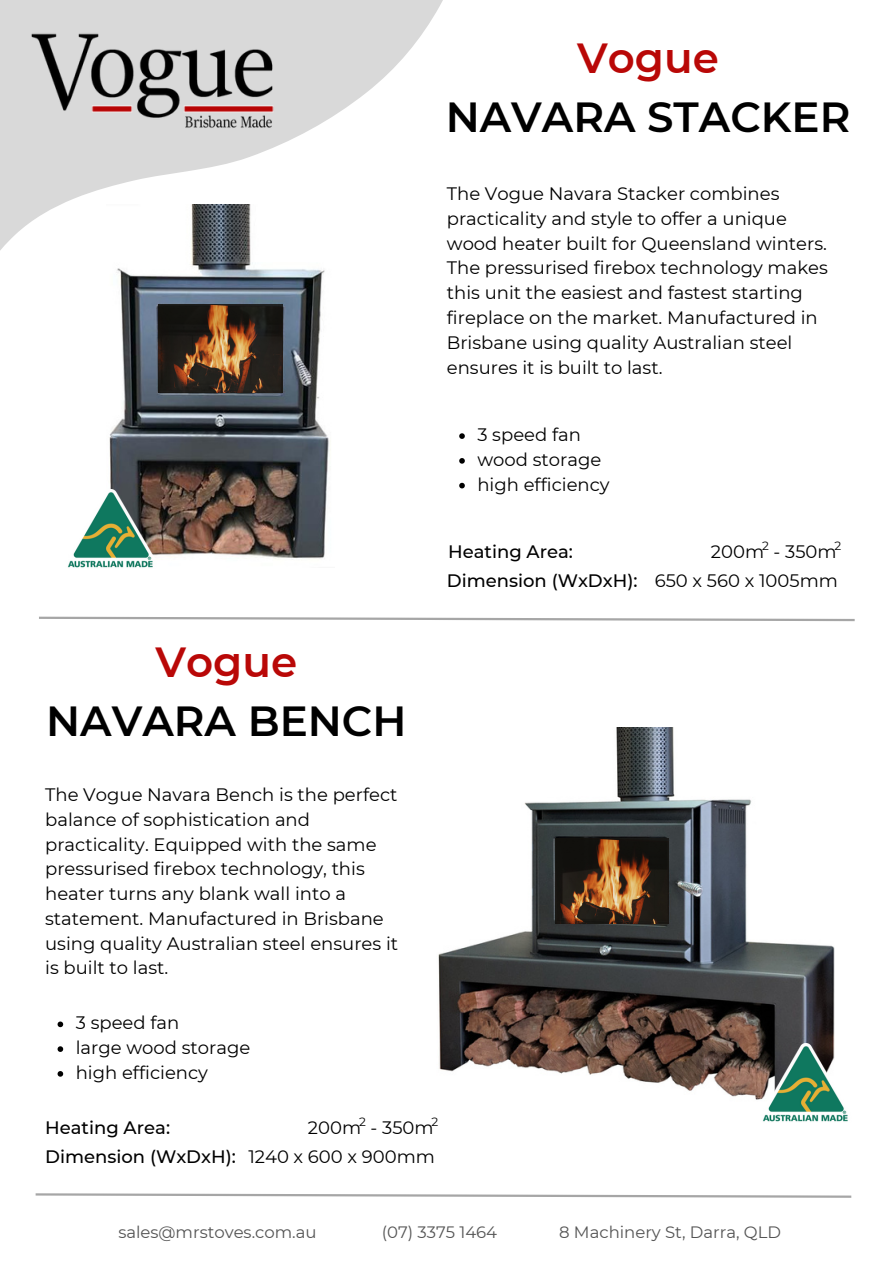
<style>
.page{position:relative;width:894px;height:1264px;background:#fff}
.page>*{position:absolute;margin:0;border:0;box-sizing:border-box;transform-origin:0 0}
.t1{font:600 42px/58.5px "Montserrat";color:#000;text-align:center}
.t2{font:18px/24.8px "Montserrat";color:#000}
.t3{font:500 18px "Montserrat";color:#000}
.t4{font:16.5px "Montserrat";color:#545454}
.t5{font:12px "Montserrat";color:#000}
.s1{color:#b90807}
</style>
<div class="page">
<svg style="left:0;top:0;width:443px;height:250px;fill:#d9d9d9"></svg>
<svg style="left:35px;top:1193px;width:817px;height:5px"></svg>
<img style="left:106px;top:204px;width:228px;height:356px">
<img style="left:158px;top:305px;width:124px;height:88px">
<svg style="left:39px;top:616px;width:816px;height:6px"></svg>
<img style="left:68px;top:490px;width:89px;height:78px">
<img style="left:438px;top:727px;width:396px;height:373px">
<img style="left:555px;top:838px;width:113px;height:85px">
<img style="left:760px;top:1043px;width:88px;height:79px">
<img style="left:20px;top:13px;width:264px;height:120px">
<svg style="left:459px;top:433px;width:5px;height:6px"></svg>
<svg style="left:459px;top:458px;width:5px;height:5px"></svg>
<svg style="left:459px;top:483px;width:5px;height:5px"></svg>
<svg style="left:58px;top:1021px;width:5px;height:6px"></svg>
<svg style="left:58px;top:1046px;width:5px;height:5px"></svg>
<svg style="left:58px;top:1071px;width:5px;height:5px"></svg>
<p class="t1" style="left:445px;top:29px;width:406px"><span class="s1">Vogue<br></span>NAVARA STACKER</p>
<h2 class="t2" style="left:446px;top:181px;width:382px">The Vogue Navara Stacker combines practicality and style to offer a unique wood heater built for Queensland winters.<br>The pressurised firebox technology makes this unit the easiest and fastest starting fireplace on the market. Manufactured in Brisbane using quality Australian steel ensures it is built to last.</h2>
<p class="t2" style="left:477px;top:422px;width:105px">3 speed fan</p>
<h1 class="t2" style="left:477px;top:447px;width:125px">wood storage</h1>
<p class="t2" style="left:477px;top:472px;width:134px">high efficiency</p>
<p class="t3" style="left:448px;top:541px;width:126px">Heating Area:</p>
<p class="t3" style="left:446px;top:570px;width:192px">Dimension (WxDxH):</p>
<h2 class="t5" style="left:761px;top:538px;width:8px">2</h2>
<p class="t5" style="left:834px;top:538px;width:8px">2</p>
<p class="t2" style="left:710px;top:539px;width:127px">200m - 350m</p>
<p class="t2" style="left:654px;top:568px;width:184px">650 x 560 x 1005mm</p>
<p class="t1" style="left:46px;top:632px;width:361px"><span class="s1">Vogue<br></span>NAVARA BENCH</p>
<p class="t2" style="left:45px;top:782px;width:354px">The Vogue Navara Bench is the perfect balance of sophistication and practicality. Equipped with the same pressurised firebox technology, this heater turns any blank wall into a statement. Manufactured in Brisbane using quality Australian steel ensures it is built to last.</p>
<p class="t2" style="left:76px;top:1010px;width:105px">3 speed fan</p>
<p class="t2" style="left:76px;top:1035px;width:176px">large wood storage</p>
<p class="t2" style="left:76px;top:1060px;width:134px">high efficiency</p>
<p class="t3" style="left:45px;top:1116px;width:126px">Heating Area:</p>
<p class="t3" style="left:45px;top:1145px;width:192px">Dimension (WxDxH):</p>
<p class="t5" style="left:359px;top:1113px;width:8px">2</p>
<h2 class="t5" style="left:431px;top:1113px;width:8px">2</h2>
<p class="t2" style="left:308px;top:1115px;width:127px">200m - 350m</p>
<h2 class="t2" style="left:248px;top:1143px;width:188px">1240 x 600 x 900mm</h2>
<p class="t4" style="left:118px;top:1221px;width:199px">sales@mrstoves.com.au</p>
<p class="t4" style="left:381px;top:1222px;width:117px">(07) 3375 1464</p>
<p class="t4" style="left:559px;top:1222px;width:223px">8 Machinery St, Darra, QLD</p>
</div>
